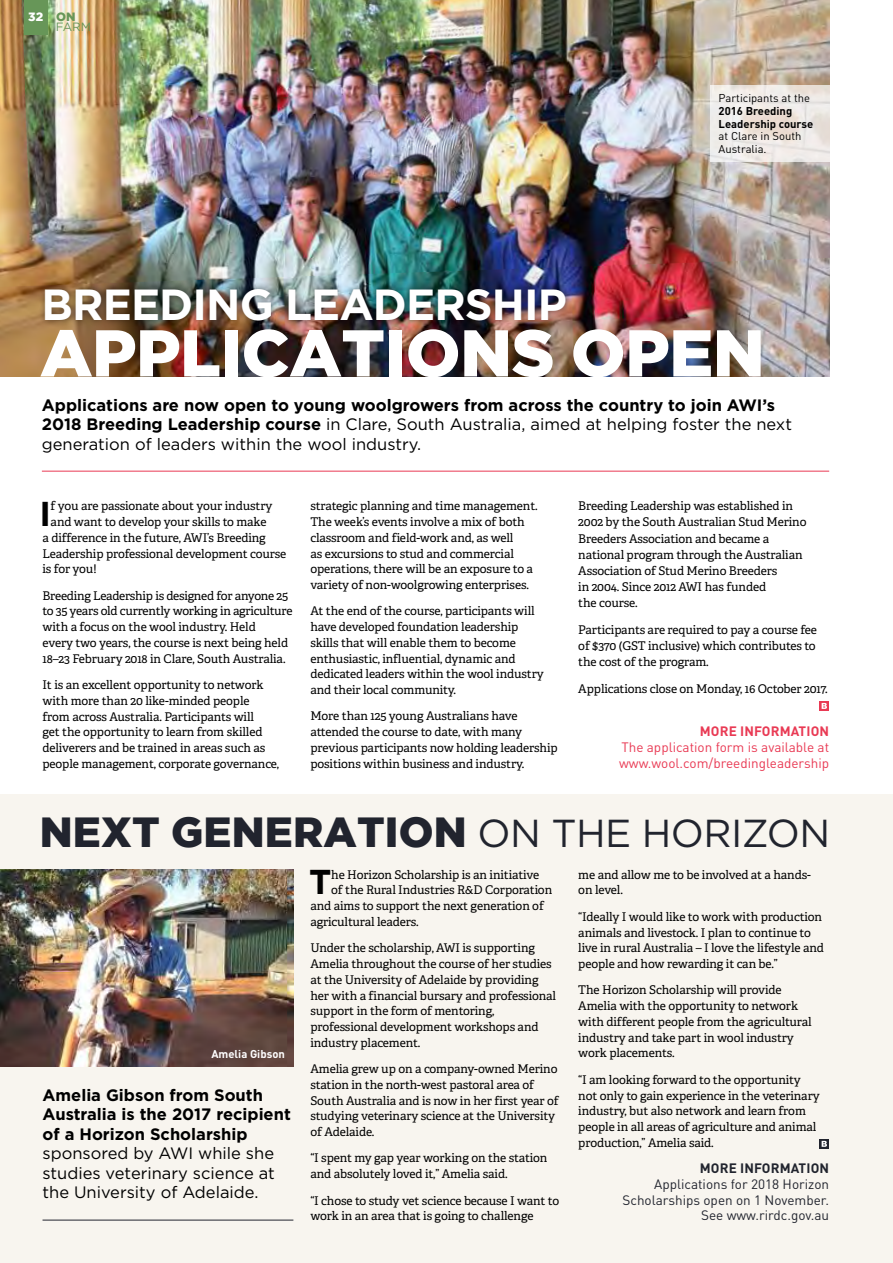
<style>
.page{position:relative;width:893px;height:1263px;background:#fff}
.page>*{position:absolute;margin:0;border:0;box-sizing:border-box;transform-origin:0 0}
.t1{font:900 66px "Gotham";letter-spacing:-.005em;color:#fff}
.t2{font:700 43.5px "Gotham";letter-spacing:-.02em;color:#fff}
.t3{font:900 42px "Gotham";letter-spacing:.005em;color:#21242e}
.t4{font:700 34.5px "Gotham";color:#000}
.t5{font:700 16.5px/19.5px "Gotham";color:#000}
.t6{font:16.5px/19.5px "Gotham";color:#000;text-align:justify}
.t7{font:13.5px/15.8px "DINOT";color:#21242e;text-align:right}
.t8{font:13.5px/16px "DINOT";color:#e93a54}
.t9{font:700 13.5px "DINOT";letter-spacing:.01em;color:#e93a54}
.t10{font:700 13.5px "DINOT";letter-spacing:.01em;color:#21242e}
.t11{font:12px/15.8px "Adelle";letter-spacing:-.01em;color:#000}
.t12{font:12px/10.5px "Gotham";color:#679658}
.t13{font:11.25px/12.8px "DINOT";color:#000}
.t14{font:700 11.25px/12.8px "DINOT";color:#000}
.t15{font:700 11.25px "DINOT";color:#fff}
.s1{font-weight:900;color:#fff}
.s2{font-weight:900}
.s3{font-weight:400}
.s4{font-weight:400;font-size:39px}
</style>
<div class="page">
<div style="left:0;top:795px;width:893px;height:468px;background:#f8f5ef"></div>
<img style="left:0;top:0;width:829px;height:376px">
<svg style="left:710px;top:85px;width:119px;height:77px;background:#ede8e3"></svg>
<hr style="left:42px;top:471px;width:787px;height:1px;background:#e93a54">
<hr style="left:43px;top:1220px;width:250px;height:1px;background:#21242e">
<div style="left:38px;top:281px;width:535px;height:45px;background:#000;opacity:.5"></div>
<img style="left:0;top:869px;width:293px;height:197px">
<svg style="left:819px;top:701px;width:10px;height:10px"></svg>
<svg style="left:822px;top:703px;width:5px;height:6px"></svg>
<svg style="left:819px;top:1139px;width:10px;height:10px"></svg>
<svg style="left:822px;top:1141px;width:5px;height:6px"></svg>
<div style="left:24px;top:0;width:24px;height:34px;background:#679658"></div>
<p class="t12" style="left:56px;top:11px;width:37px;text-indent:-28px"><span class="s1">32</span> <span class="s2">ON<br></span>FARM</p>
<h2 class="t2" style="left:42px;top:275px;width:527px">BREEDING LEADERSHIP</h2>
<p class="t13" style="left:719px;top:92px;width:93px">Participants at the</p>
<p class="t14" style="left:719px;top:104px;width:96px">2016 Breeding<br>Leadership course</p>
<p class="t13" style="left:719px;top:130px;width:84px">at Clare in South<br>Australia.</p>
<h1 class="t1" style="left:40px;top:315px;width:726px">APPLICATIONS OPEN</h1>
<h3 class="t5" style="left:42px;top:395px;width:752px">Applications are now open to young woolgrowers from across the country to join AWI’s<br>2018 Breeding Leadership course <span class="s3">in Clare, South Australia, aimed at helping foster the next generation of leaders within the wool industry.</span></h3>
<h3 class="t4" style="left:39px;top:491px;width:13px">I</h3>
<p class="t11" style="left:51px;top:498px;width:223px">f you are passionate about your industry</p>
<p class="t11" style="left:51px;top:513px;width:217px">and want to develop your skills to make</p>
<p class="t11" style="left:43px;top:529px;width:225px">a difference in the future, AWI’s Breeding</p>
<p class="t11" style="left:43px;top:545px;width:245px">Leadership professional development course</p>
<p class="t11" style="left:43px;top:561px;width:55px">is for you!</p>
<p class="t11" style="left:43px;top:587px;width:251px">Breeding Leadership is designed for anyone 25 to 35 years old currently working in agriculture with a focus on the wool industry. Held<br>every two years, the course is next being held 18–23 February 2018 in Clare, South Australia.</p>
<p class="t11" style="left:43px;top:676px;width:238px">It is an excellent opportunity to network with more than 20 like-minded people from across Australia. Participants will<br>get the opportunity to learn from skilled deliverers and be trained in areas such as people management, corporate governance,</p>
<p class="t11" style="left:310px;top:498px;width:229px">strategic planning and time management.<br>The week’s events involve a mix of both classroom and field-work and, as well<br>as excursions to stud and commercial operations, there will be an exposure to a variety of non-woolgrowing enterprises.</p>
<p class="t11" style="left:310px;top:603px;width:235px">At the end of the course, participants will have developed foundation leadership skills that will enable them to become enthusiastic, influential, dynamic and dedicated leaders within the wool industry and their local community.</p>
<p class="t11" style="left:310px;top:708px;width:249px">More than 125 young Australians have attended the course to date, with many previous participants now holding leadership positions within business and industry.</p>
<p class="t11" style="left:578px;top:498px;width:230px">Breeding Leadership was established in 2002 by the South Australian Stud Merino Breeders Association and became a national program through the Australian Association of Stud Merino Breeders<br>in 2004. Since 2012 AWI has funded<br>the course.</p>
<p class="t11" style="left:578px;top:621px;width:240px;text-align:justify">Participants are required to pay a course fee of $370 (GST inclusive) which contributes to the cost of the program.</p>
<p class="t11" style="left:578px;top:680px;width:251px">Applications close on Monday, 16 October 2017.</p>
<p class="t9" style="left:700px;top:722px;width:131px">MORE INFORMATION</p>
<p class="t8" style="left:619px;top:739px;width:212px">The application form is available at www.wool.com/breedingleadership</p>
<h3 class="t3" style="left:40px;top:808px;width:792px">NEXT GENERATION <span class="s4">ON THE HORIZON</span></h3>
<p class="t15" style="left:211px;top:1046px;width:75px">Amelia Gibson</p>
<h3 class="t5" style="left:43px;top:1085px;width:250px">Amelia Gibson from South<br>Australia is the 2017 recipient of a Horizon Scholarship</h3>
<h3 class="t6" style="left:43px;top:1143px;width:234px">sponsored by AWI while she studies veterinary science at the University of Adelaide.</h3>
<h3 class="t4" style="left:309px;top:859px;width:24px">T</h3>
<p class="t11" style="left:331px;top:866px;width:209px">he Horizon Scholarship is an initiative</p>
<p class="t11" style="left:331px;top:882px;width:222px">of the Rural Industries R&amp;D Corporation</p>
<p class="t11" style="left:310px;top:897px;width:235px">and aims to support the next generation of</p>
<p class="t11" style="left:310px;top:913px;width:110px">agricultural leaders.</p>
<p class="t11" style="left:310px;top:940px;width:247px">Under the scholarship, AWI is supporting Amelia throughout the course of her studies at the University of Adelaide by providing her with a financial bursary and professional support in the form of mentoring, professional development workshops and industry placement.</p>
<p class="t11" style="left:310px;top:1060px;width:250px">Amelia grew up on a company-owned Merino station in the north-west pastoral area of South Australia and is now in her first year of studying veterinary science at the University of Adelaide.</p>
<p class="t11" style="left:310px;top:1150px;width:239px">“I spent my gap year working on the station and absolutely loved it,” Amelia said.</p>
<p class="t11" style="left:310px;top:1192px;width:250px">“I chose to study vet science because I want to work in an area that is going to challenge</p>
<p class="t11" style="left:578px;top:866px;width:234px">me and allow me to be involved at a hands&shy;on level.</p>
<p class="t11" style="left:578px;top:908px;width:247px">“Ideally I would like to work with production animals and livestock. I plan to continue to live in rural Australia – I love the lifestyle and people and how rewarding it can be.”</p>
<p class="t11" style="left:578px;top:982px;width:235px">The Horizon Scholarship will provide Amelia with the opportunity to network with different people from the agricultural industry and take part in wool industry work placements.</p>
<p class="t11" style="left:578px;top:1071px;width:243px">“I am looking forward to the opportunity not only to gain experience in the veterinary industry, but also network and learn from people in all areas of agriculture and animal production,” Amelia said.</p>
<p class="t10" style="left:700px;top:1159px;width:131px">MORE INFORMATION</p>
<p class="t7" style="left:622px;top:1176px;width:208px">Applications for 2018 Horizon<br>Scholarships open on 1 November.<br>See www.rirdc.gov.au</p>
</div>
